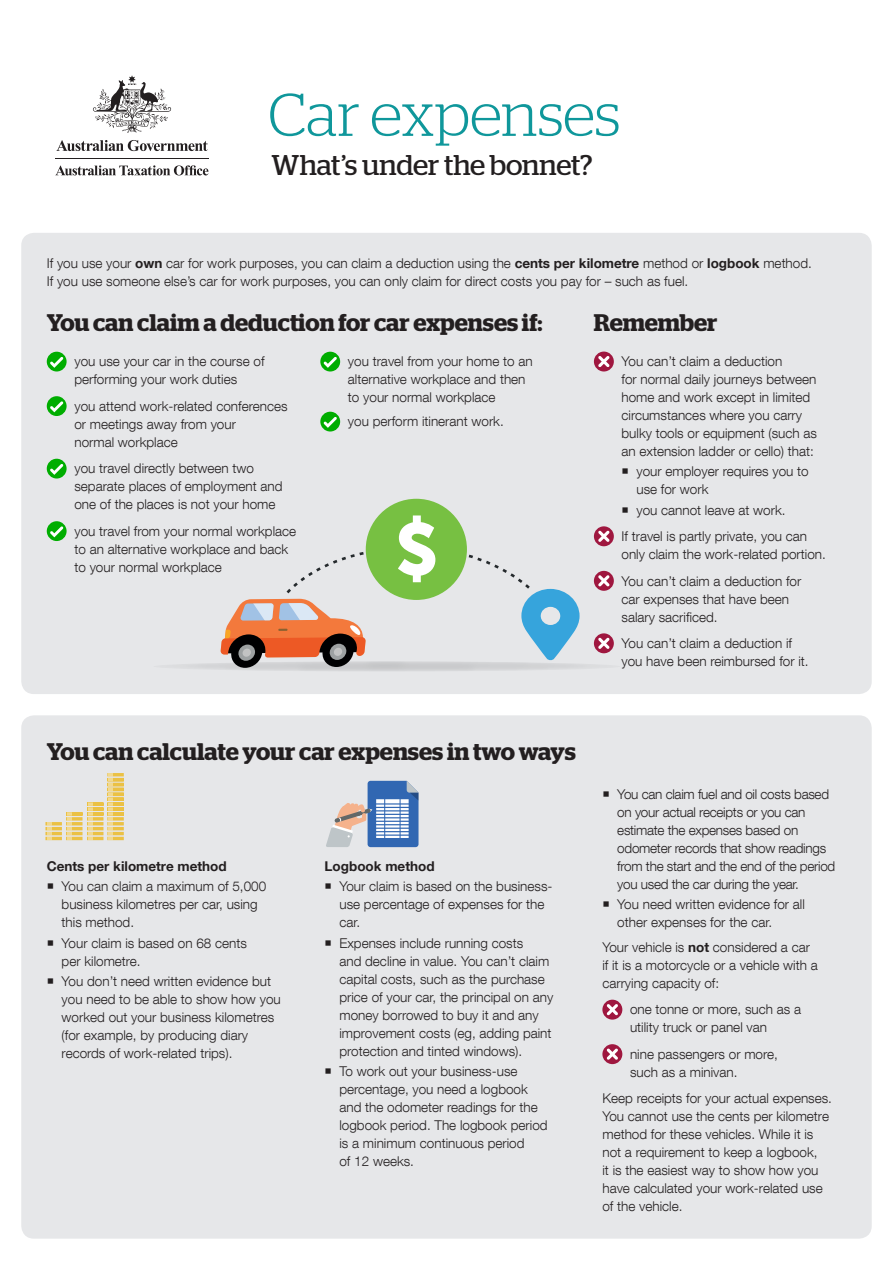
<style>
.page{position:relative;width:893px;height:1263px;background:#fff}
.page>*{position:absolute;margin:0;border:0;box-sizing:border-box;transform-origin:0 0}
.t1{font:300 60.3px "Stag";letter-spacing:-.005em;color:#0f979b}
.h1_-_sub{font:28.5px "Stag";letter-spacing:-.005em;color:#231f20}
.p_-_tick_cross{font:600 24px "Stag";color:#231f20}
.p_-_tick_cross-2{font:300 13.5px/18px "Helvetica Neue LT Com";color:#231f20}
.p_-_tick_cross-3{font:300 13.5px/18px "Helvetica Neue LT Com";letter-spacing:-.02em;color:#231f20}
.p_-_tick_cross-4{font:700 13.5px "Helvetica Neue LT Com";color:#231f20}
.s1{font-weight:700}
</style>
<div class="page">
<svg style="left:56px;top:140px;width:152px;height:11px"></svg>
<svg style="left:93px;top:75px;width:78px;height:58px"></svg>
<hr style="left:55px;top:158px;width:153px;height:1px;background:#231f20">
<svg style="left:55px;top:165px;width:153px;height:10px"></svg>
<div style="left:21px;top:715px;width:851px;height:524px;background:#e6e7e9;border-radius:13px"></div>
<div style="left:602px;top:1000px;width:20px;height:19px;background:#9f173f;border-radius:50%"></div>
<svg style="left:607px;top:1004px;width:11px;height:11px"></svg>
<div style="left:602px;top:1044px;width:20px;height:20px;background:#9f173f;border-radius:50%"></div>
<svg style="left:607px;top:1048px;width:11px;height:12px"></svg>
<div style="left:21px;top:233px;width:851px;height:461px;background:#e6e7e9;border-radius:13px"></div>
<div style="left:47px;top:352px;width:20px;height:19px;background:#00ad00;border-radius:50%"></div>
<svg style="left:50px;top:357px;width:13px;height:11px"></svg>
<svg style="left:47px;top:396px;width:20px;height:20px"></svg>
<svg style="left:50px;top:401px;width:13px;height:11px"></svg>
<div style="left:47px;top:459px;width:20px;height:19px;background:#00ad00;border-radius:50%"></div>
<svg style="left:50px;top:464px;width:13px;height:11px"></svg>
<svg style="left:47px;top:521px;width:20px;height:20px"></svg>
<svg style="left:50px;top:526px;width:13px;height:11px"></svg>
<div style="left:320px;top:352px;width:20px;height:19px;background:#00ad00;border-radius:50%"></div>
<svg style="left:324px;top:357px;width:13px;height:11px"></svg>
<div style="left:320px;top:412px;width:20px;height:19px;background:#00ad00;border-radius:50%"></div>
<svg style="left:324px;top:417px;width:13px;height:11px"></svg>
<div style="left:594px;top:352px;width:20px;height:19px;background:#9f173f;border-radius:50%"></div>
<svg style="left:598px;top:356px;width:12px;height:11px"></svg>
<div style="left:594px;top:526px;width:20px;height:20px;background:#9f173f;border-radius:50%"></div>
<svg style="left:598px;top:531px;width:12px;height:11px"></svg>
<div style="left:594px;top:571px;width:20px;height:20px;background:#9f173f;border-radius:50%"></div>
<svg style="left:598px;top:575px;width:12px;height:11px"></svg>
<div style="left:594px;top:633px;width:20px;height:20px;background:#9f173f;border-radius:50%"></div>
<svg style="left:598px;top:638px;width:12px;height:11px"></svg>
<div style="left:153px;top:661px;width:467px;height:11px;background:#d7d8da;border-radius:50%"></div>
<div style="left:366px;top:499px;width:101px;height:101px;background:#77c042;border-radius:50%"></div>
<svg style="left:220px;top:515px;width:360px;height:153px"></svg>
<hr style="left:107px;top:773px;width:17px;height:3px;background:#ebc144">
<hr style="left:107px;top:778px;width:17px;height:3px;background:#ebc144">
<hr style="left:107px;top:783px;width:17px;height:3px;background:#ebc144">
<hr style="left:107px;top:788px;width:17px;height:3px;background:#ebc144">
<hr style="left:107px;top:793px;width:17px;height:3px;background:#ebc144">
<svg style="left:107px;top:797px;width:17px;height:4px"></svg>
<hr style="left:107px;top:802px;width:17px;height:4px;background:#ebc144">
<hr style="left:107px;top:807px;width:17px;height:4px;background:#ebc144">
<hr style="left:107px;top:812px;width:17px;height:4px;background:#ebc144">
<hr style="left:107px;top:817px;width:17px;height:3px;background:#ebc144">
<hr style="left:107px;top:822px;width:17px;height:3px;background:#ebc144">
<hr style="left:107px;top:827px;width:17px;height:3px;background:#ebc144">
<hr style="left:107px;top:832px;width:17px;height:3px;background:#ebc144">
<hr style="left:107px;top:837px;width:17px;height:3px;background:#ebc144">
<svg style="left:109px;top:773px;width:4px;height:67px"></svg>
<hr style="left:87px;top:802px;width:16px;height:4px;background:#ebc144">
<hr style="left:87px;top:807px;width:16px;height:4px;background:#ebc144">
<hr style="left:87px;top:812px;width:16px;height:4px;background:#ebc144">
<hr style="left:87px;top:817px;width:16px;height:3px;background:#ebc144">
<hr style="left:87px;top:822px;width:16px;height:3px;background:#ebc144">
<hr style="left:87px;top:827px;width:16px;height:3px;background:#ebc144">
<hr style="left:87px;top:832px;width:16px;height:3px;background:#ebc144">
<hr style="left:87px;top:837px;width:16px;height:3px;background:#ebc144">
<svg style="left:89px;top:802px;width:4px;height:38px"></svg>
<hr style="left:66px;top:812px;width:17px;height:4px;background:#ebc144">
<hr style="left:66px;top:817px;width:17px;height:3px;background:#ebc144">
<hr style="left:66px;top:822px;width:17px;height:3px;background:#ebc144">
<hr style="left:66px;top:827px;width:17px;height:3px;background:#ebc144">
<hr style="left:66px;top:832px;width:17px;height:3px;background:#ebc144">
<hr style="left:66px;top:837px;width:17px;height:3px;background:#ebc144">
<svg style="left:68px;top:812px;width:4px;height:28px"></svg>
<hr style="left:45px;top:822px;width:17px;height:3px;background:#ebc144">
<hr style="left:45px;top:827px;width:17px;height:3px;background:#ebc144">
<hr style="left:45px;top:832px;width:17px;height:3px;background:#ebc144">
<hr style="left:45px;top:837px;width:17px;height:3px;background:#ebc144">
<svg style="left:47px;top:822px;width:4px;height:18px"></svg>
<svg style="left:326px;top:781px;width:92px;height:66px"></svg>
<p class="t1" style="left:268px;top:81px;width:354px">Car expenses</p>
<p class="h1_-_sub" style="left:272px;top:148px;width:323px">What’s under the bonnet?</p>
<p class="p_-_tick_cross-2" style="left:47px;top:254px;width:767px">If you use your <span class="s1">own</span> car for work purposes, you can claim a deduction using the <span class="s1">cents per kilometre</span> method or <span class="s1">logbook</span> method.<br>If you use someone else’s car for work purposes, you can only claim for direct costs you pay for – such as fuel.</p>
<p class="p_-_tick_cross" style="left:47px;top:309px;width:497px">You can claim a deduction for car expenses if:</p>
<p class="p_-_tick_cross-2" style="left:74px;top:352px;width:192px">you use your car in the course of performing your work duties</p>
<p class="p_-_tick_cross-2" style="left:74px;top:397px;width:215px">you attend work-related conferences or meetings away from your<br>normal workplace</p>
<p class="p_-_tick_cross-2" style="left:74px;top:459px;width:210px">you travel directly between two separate places of employment and one of the places is not your home</p>
<p class="p_-_tick_cross-2" style="left:74px;top:522px;width:223px">you travel from your normal workplace to an alternative workplace and back to your normal workplace</p>
<p class="p_-_tick_cross" style="left:594px;top:309px;width:125px">Remember</p>
<p class="p_-_tick_cross-2" style="left:621px;top:352px;width:197px">You can’t claim a deduction<br>for normal daily journeys between home and work except in limited circumstances where you carry bulky tools or equipment (such as an extension ladder or cello) that:</p>
<p class="p_-_tick_cross-2" style="left:636px;top:462px;width:174px">your employer requires you to use for work</p>
<p class="p_-_tick_cross-2" style="left:636px;top:500px;width:151px">you cannot leave at work.</p>
<p class="p_-_tick_cross-2" style="left:621px;top:527px;width:206px">If travel is partly private, you can only claim the work-related portion.</p>
<p class="p_-_tick_cross-2" style="left:621px;top:571px;width:181px">You can’t claim a deduction for car expenses that have been salary sacrificed.</p>
<p class="p_-_tick_cross-2" style="left:621px;top:634px;width:189px">You can’t claim a deduction if you have been reimbursed for it.</p>
<p class="p_-_tick_cross-2" style="left:348px;top:352px;width:186px">you travel from your home to an alternative workplace and then to your normal workplace</p>
<p class="p_-_tick_cross-2" style="left:348px;top:412px;width:157px">you perform itinerant work.</p>
<p class="p_-_tick_cross" style="left:47px;top:737px;width:530px">You can calculate your car expenses in two ways</p>
<p class="p_-_tick_cross-4" style="left:47px;top:858px;width:181px">Cents per kilometre method</p>
<p class="p_-_tick_cross-2" style="left:62px;top:877px;width:206px">You can claim a maximum of 5,000 business kilometres per car, using this method.</p>
<p class="p_-_tick_cross-2" style="left:62px;top:933px;width:187px">Your claim is based on 68 cents per kilometre.</p>
<p class="p_-_tick_cross-2" style="left:62px;top:972px;width:221px">You don’t need written evidence but you need to be able to show how you worked out your business kilometres (for example, by producing diary records of work-related trips).</p>
<p class="p_-_tick_cross-4" style="left:325px;top:858px;width:111px">Logbook method</p>
<p class="p_-_tick_cross-2" style="left:339px;top:877px;width:215px">Your claim is based on the business&shy;use percentage of expenses for the car.</p>
<p class="p_-_tick_cross-2" style="left:339px;top:933px;width:215px">Expenses include running costs<br>and decline in value. You can’t claim capital costs, such as the purchase price of your car, the principal on any money borrowed to buy it and any improvement costs (eg, adding paint protection and tinted windows).</p>
<p class="p_-_tick_cross-2" style="left:339px;top:1062px;width:210px">To work out your business-use percentage, you need a logbook and the odometer readings for the logbook period. The logbook period is a minimum continuous period<br>of 12 weeks.</p>
<p class="p_-_tick_cross-3" style="left:617px;top:785px;width:220px">You can claim fuel and oil costs based on your actual receipts or you can estimate the expenses based on odometer records that show readings from the start and the end of the period you used the car during the year.</p>
<p class="p_-_tick_cross-2" style="left:617px;top:895px;width:189px">You need written evidence for all other expenses for the car.</p>
<p class="p_-_tick_cross-2" style="left:602px;top:938px;width:217px">Your vehicle is <span class="s1">not</span> considered a car if it is a motorcycle or a vehicle with a carrying capacity of:</p>
<p class="p_-_tick_cross-2" style="left:630px;top:1000px;width:173px">one tonne or more, such as a utility truck or panel van</p>
<p class="p_-_tick_cross-2" style="left:630px;top:1045px;width:149px">nine passengers or more, such as a minivan.</p>
<p class="p_-_tick_cross-2" style="left:602px;top:1089px;width:231px">Keep receipts for your actual expenses.<br>You cannot use the cents per kilometre method for these vehicles. While it is not a requirement to keep a logbook,<br>it is the easiest way to show how you have calculated your work-related use of the vehicle.</p>
</div>
